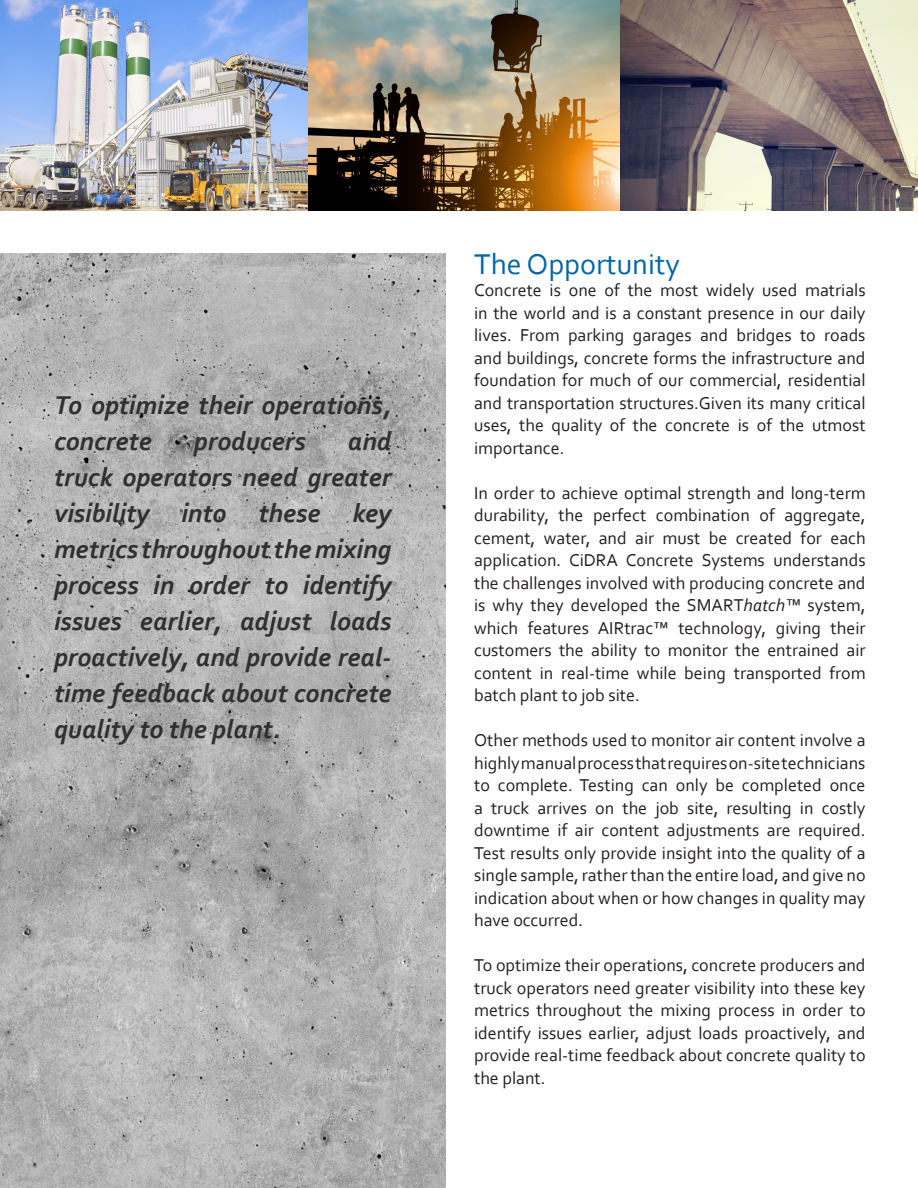
<style>
.page{position:relative;width:918px;height:1188px;background:#fff}
.page>*{position:absolute;margin:0;border:0;box-sizing:border-box;transform-origin:0 0}
.t1{font:30px "Corbel";color:#0066a6}
.t2{font:italic 700 27px/36px "Corbel";color:#312f30}
.t3{font:18px/22.5px "Corbel";color:#231f20;text-align:justify}
.s1{font-style:italic}
</style>
<div class="page">
<img style="left:0;top:254px;width:446px;height:934px">
<img style="left:307px;top:0;width:313px;height:211px">
<img style="left:0;top:0;width:307px;height:211px">
<img style="left:620px;top:0;width:298px;height:211px">
<p class="t2" style="left:54px;top:386px;width:339px">To optimize their operations, concrete</p>
<p class="t2" style="left:54px;top:422px;width:339px;text-align:justify;text-indent:294px">and truck operators need greater visibility into these key metrics throughout the mixing process in order to identify issues earlier, adjust loads proactively, and provide real&shy;time feedback about concrete quality to the plant.</p>
<p class="t2" style="left:194px;top:422px;width:113px">producers</p>
<p class="t1" style="left:474px;top:245px;width:207px">The Opportunity</p>
<p class="t3" style="left:474px;top:279px;width:393px">Concrete is one of the most widely used matrials in the world and is a constant presence in our daily lives. From parking garages and bridges to roads and buildings, concrete forms the infrastructure and foundation for much of our commercial, residential and transportation structures.Given its many critical uses, the quality of the concrete is of the utmost importance.</p>
<p class="t3" style="left:474px;top:481px;width:393px">In order to achieve optimal strength and long-term durability, the perfect combination of aggregate, cement, water, and air must be created for each application. CiDRA Concrete Systems understands the challenges involved with producing concrete and is why they developed the SMART<span class="s1">hatch™</span> system, which features AIRtrac™ technology, giving their customers the ability to monitor the entrained air content in real-time while being transported from batch plant to job site.</p>
<p class="t3" style="left:474px;top:729px;width:393px">Other methods used to monitor air content involve a highly manual process that requires on-site technicians to complete. Testing can only be completed once a truck arrives on the job site, resulting in costly downtime if air content adjustments are required.<br>Test results only provide insight into the quality of a single sample, rather than the entire load, and give no indication about when or how changes in quality may have occurred.</p>
<p class="t3" style="left:474px;top:954px;width:393px">To optimize their operations, concrete producers and truck operators need greater visibility into these key metrics throughout the mixing process in order to identify issues earlier, adjust loads proactively, and provide real-time feedback about concrete quality to the plant.</p>
</div>
